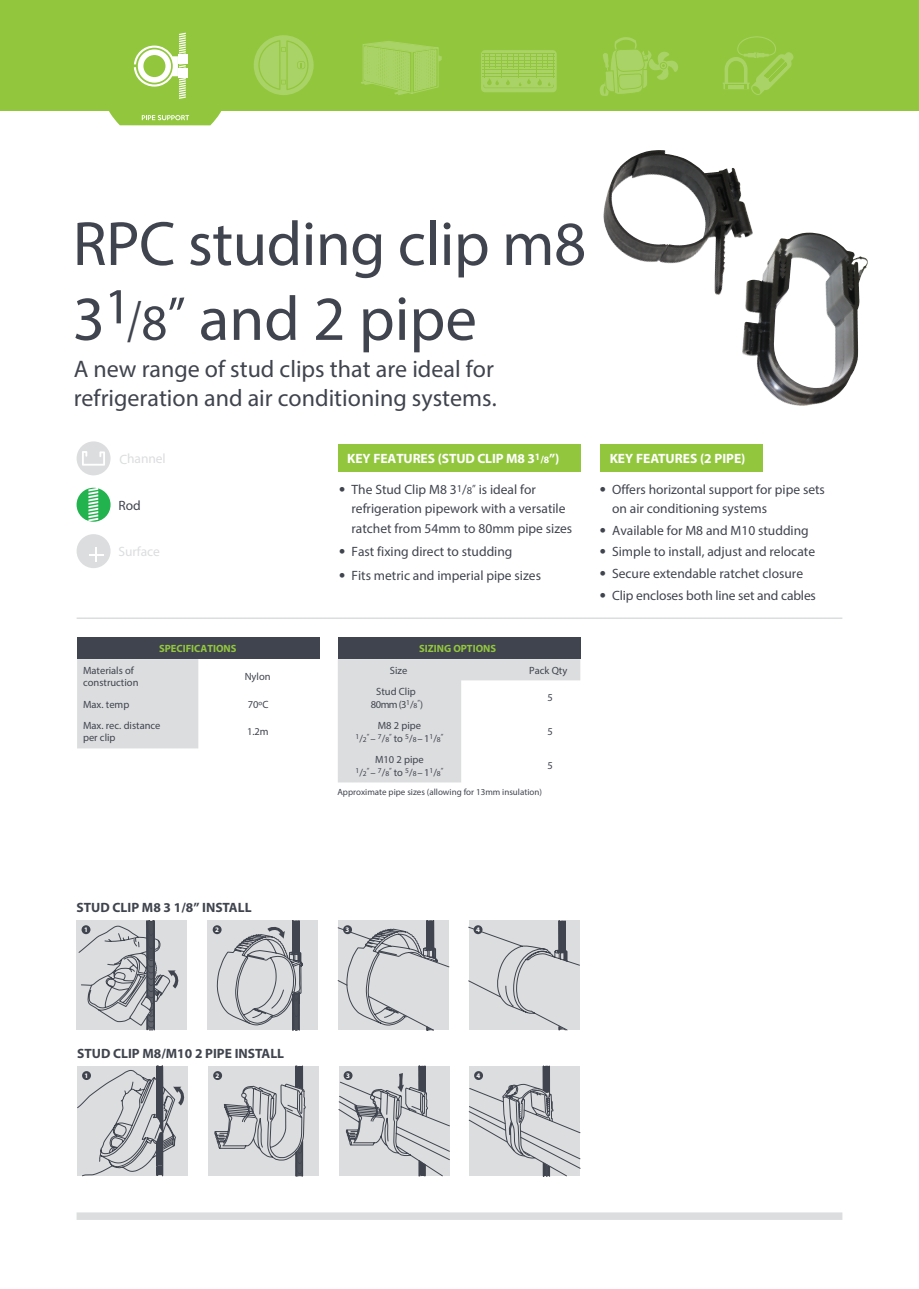
<style>
.page{position:relative;width:919px;height:1289px;background:#fff}
.page>*{position:absolute;margin:0;border:0;box-sizing:border-box;transform-origin:0 0}
.t1{font:63px/74.8px "Myriad Pro";letter-spacing:-.01em;color:#40444e}
.t2{font:24px/28.8px "Myriad Pro";color:#40444e}
.t3{font:13.5px/19.4px "Myriad Pro";color:#40444e}
.t4{font:700 13.5px "Myriad Pro";color:#40444e}
.t5{font:700 13.5px "Myriad Pro";letter-spacing:-.01em;color:#fff}
.t6{font:13.5px "Myriad Pro";letter-spacing:-.005em;color:#dcdddf}
.t7{font:10.5px/12px "Myriad Pro";color:#40444e}
.t8{font:700 10.5px "Myriad Pro";color:#92c73d}
.t9{font:9px "Myriad Pro";color:#40444e}
.t10{font:7.5px "Myriad Pro";color:#40444e}
.t11{font:700 6.9px "Myriad Pro";color:#fff}
.s1{font-size:57px}
.s2{font-size:51px}
.s3{font-size:10.5px}
.s4{font-size:9.75px}
.s5{font-family:"Frutiger LT Pro";font-weight:300}
.s6{font-size:7.5px}
</style>
<div class="page">
<div style="left:0;top:0;width:918px;height:110px;background:#92c73d"></div>
<svg style="left:134px;top:33px;width:52px;height:66px"></svg>
<div style="left:178px;top:54px;width:9px;height:10px;background:#fff"></div>
<div style="left:178px;top:68px;width:9px;height:10px;background:#fff"></div>
<div style="left:481px;top:50px;width:75px;height:42px;background:#a9d367;border-radius:4px"></div>
<svg style="left:483px;top:54px;width:71px;height:34px"></svg>
<hr style="left:482px;top:53px;width:73px;height:1px;background:#92c73d">
<hr style="left:482px;top:56px;width:73px;height:1px;background:#92c73d">
<hr style="left:482px;top:60px;width:73px;height:1px;background:#92c73d">
<hr style="left:482px;top:63px;width:73px;height:1px;background:#92c73d">
<hr style="left:482px;top:66px;width:73px;height:1px;background:#92c73d">
<hr style="left:482px;top:70px;width:73px;height:1px;background:#92c73d">
<hr style="left:482px;top:73px;width:73px;height:1px;background:#92c73d">
<hr style="left:482px;top:76px;width:73px;height:1px;background:#92c73d">
<svg style="left:361px;top:41px;width:80px;height:54px"></svg>
<svg style="left:108px;top:110px;width:114px;height:15px;background:#a2cf5a"></svg>
<svg style="left:600px;top:37px;width:78px;height:59px"></svg>
<svg style="left:723px;top:36px;width:70px;height:59px"></svg>
<div style="left:254px;top:35px;width:59px;height:60px;background:#a9d367;border-radius:50%"></div>
<svg style="left:258px;top:40px;width:50px;height:50px"></svg>
<div style="left:338px;top:444px;width:242px;height:27px;background:#92c73d"></div>
<div style="left:77px;top:638px;width:242px;height:21px;background:#40444e"></div>
<div style="left:77px;top:659px;width:121px;height:89px;background:#dcdddf"></div>
<div style="left:77px;top:920px;width:110px;height:109px;background:#dcdddf"></div>
<div style="left:207px;top:920px;width:111px;height:109px;background:#dcdddf"></div>
<div style="left:213px;top:925px;width:8px;height:9px;background:#40444e;border-radius:50%"></div>
<svg style="left:78px;top:920px;width:101px;height:110px"></svg>
<svg style="left:217px;top:920px;width:86px;height:110px"></svg>
<svg style="left:337px;top:920px;width:112px;height:111px;background:#cccdd0"></svg>
<svg style="left:468px;top:920px;width:112px;height:110px;background:#d1d2d5"></svg>
<div style="left:343px;top:925px;width:9px;height:9px;background:#40444e;border-radius:50%"></div>
<div style="left:473px;top:925px;width:9px;height:9px;background:#40444e;border-radius:50%"></div>
<div style="left:338px;top:638px;width:242px;height:21px;background:#40444e"></div>
<svg style="left:338px;top:659px;width:242px;height:123px"></svg>
<div style="left:600px;top:444px;width:162px;height:27px;background:#92c73d"></div>
<img style="left:603px;top:150px;width:150px;height:145px">
<img style="left:741px;top:233px;width:127px;height:173px">
<div style="left:77px;top:1066px;width:111px;height:109px;background:#dcdddf"></div>
<div style="left:208px;top:1066px;width:110px;height:109px;background:#dcdddf"></div>
<svg style="left:77px;top:1065px;width:108px;height:111px"></svg>
<svg style="left:214px;top:1065px;width:91px;height:111px"></svg>
<svg style="left:338px;top:1065px;width:112px;height:111px;background:#c6c8cb"></svg>
<svg style="left:468px;top:1065px;width:112px;height:112px;background:#cacbce"></svg>
<div style="left:77px;top:534px;width:33px;height:34px;background:#dcdddf;border-radius:50%"></div>
<svg style="left:89px;top:547px;width:14px;height:15px"></svg>
<div style="left:77px;top:488px;width:33px;height:33px;background:#22b24e;border-radius:50%"></div>
<svg style="left:88px;top:488px;width:10px;height:33px"></svg>
<div style="left:77px;top:441px;width:33px;height:34px;background:#dcdddf;border-radius:50%"></div>
<svg style="left:82px;top:451px;width:23px;height:14px"></svg>
<hr style="left:77px;top:617px;width:765px;height:2px;background:#dcdddf">
<div style="left:77px;top:1212px;width:765px;height:7px;background:#dcdddf"></div>
<h1 class="t1" style="left:73px;top:205px;width:515px">RPC studing clip m8<br>3<sup>1</sup><span class="s1">/</span><span class="s2">8”</span> and 2 pipe</h1>
<h2 class="t2" style="left:74px;top:354px;width:424px">A new range of stud clips that are ideal for refrigeration and air conditioning systems.</h2>
<p class="t6" style="left:119px;top:450px;width:48px">Channel</p>
<p class="t3" style="left:118px;top:495px;width:24px">Rod</p>
<p class="t6" style="left:118px;top:543px;width:43px">Surface</p>
<p class="t5" style="left:347px;top:449px;width:214px">KEY FEATURES (STUD CLIP M8 3<sup>1</sup><span class="s3">/</span><span class="s4">8</span>”)</p>
<p class="t3" style="left:351px;top:479px;width:222px;text-indent:-13px"><span class="s5">•</span> The Stud Clip M8 3<sup>1</sup>/<span class="s3">8”</span> is ideal for refrigeration pipework with a versatile ratchet from 54mm to 80mm pipe sizes</p>
<p class="t3" style="left:339px;top:542px;width:175px"><span class="s5">•</span> Fast fixing direct to studding</p>
<p class="t3" style="left:339px;top:565px;width:204px"><span class="s5">•</span> Fits metric and imperial pipe sizes</p>
<p class="t5" style="left:609px;top:449px;width:137px">KEY FEATURES (2 PIPE)</p>
<p class="t3" style="left:612px;top:479px;width:214px;text-indent:-13px"><span class="s5">•</span> Offers horizontal support for pipe sets on air conditioning systems</p>
<p class="t3" style="left:599px;top:520px;width:211px"><span class="s5">•</span> Available for M8 and M10 studding</p>
<p class="t3" style="left:599px;top:542px;width:217px"><span class="s5">•</span> Simple to install, adjust and relocate</p>
<p class="t3" style="left:599px;top:563px;width:205px"><span class="s5">•</span> Secure extendable ratchet closure</p>
<p class="t3" style="left:599px;top:585px;width:218px"><span class="s5">•</span> Clip encloses both line set and cables</p>
<p class="t8" style="left:159px;top:642px;width:79px">SPECIFICATIONS</p>
<p class="t7" style="left:83px;top:664px;width:57px">Materials of construction</p>
<p class="t7" style="left:245px;top:670px;width:27px">Nylon</p>
<p class="t7" style="left:83px;top:698px;width:48px">Max. temp</p>
<p class="t7" style="left:248px;top:698px;width:22px">70ºC</p>
<p class="t7" style="left:83px;top:719px;width:79px">Max. rec. distance per clip</p>
<p class="t7" style="left:247px;top:725px;width:23px">1.2m</p>
<p class="t8" style="left:419px;top:642px;width:79px">SIZING OPTIONS</p>
<p class="t7" style="left:390px;top:664px;width:19px">Size</p>
<p class="t7" style="left:529px;top:664px;width:40px">Pack Qty</p>
<p class="t7" style="left:371px;top:684px;width:54px;line-height:13.5px;text-align:center">Stud Clip<br>80mm (3<sup>1</sup>/<span class="s6">8</span><sup>”</sup>)</p>
<p class="t7" style="left:547px;top:691px;width:7px">5</p>
<p class="t7" style="left:378px;top:719px;width:45px">M8 2 pipe</p>
<p class="t10" style="left:355px;top:732px;width:89px">1<span class="s3">/</span>2” <span class="s3">–</span> 7<span class="s3">/</span>8” <span class="s3">to</span> 5<span class="s3">/</span>8 <span class="s3">–1</span>1<span class="s3">/</span>8”</p>
<p class="t7" style="left:547px;top:725px;width:7px">5</p>
<p class="t7" style="left:375px;top:753px;width:50px">M10 2 pipe</p>
<p class="t10" style="left:355px;top:766px;width:89px">1<span class="s3">/</span>2” <span class="s3">–</span> 7<span class="s3">/</span>8” <span class="s3">to</span> 5<span class="s3">/</span>8 <span class="s3">–1</span>1<span class="s3">/</span>8”</p>
<p class="t7" style="left:547px;top:759px;width:7px">5</p>
<p class="t9" style="left:337px;top:786px;width:206px">Approximate pipe sizes (allowing for 13mm insulation)</p>
<p class="t4" style="left:77px;top:898px;width:176px">STUD CLIP M8 3 1/8” INSTALL</p>
<p class="t11" style="left:84px;top:925px;width:5px">1</p>
<p class="t11" style="left:215px;top:925px;width:5px">2</p>
<p class="t11" style="left:345px;top:925px;width:5px">3</p>
<p class="t11" style="left:476px;top:925px;width:5px">4</p>
<p class="t4" style="left:77px;top:1044px;width:208px">STUD CLIP M8/M10 2 PIPE INSTALL</p>
<p class="t11" style="left:84px;top:1070px;width:5px">1</p>
<p class="t11" style="left:216px;top:1070px;width:5px">2</p>
<p class="t11" style="left:346px;top:1070px;width:5px">3</p>
<p class="t11" style="left:476px;top:1070px;width:5px">4</p>
</div>
